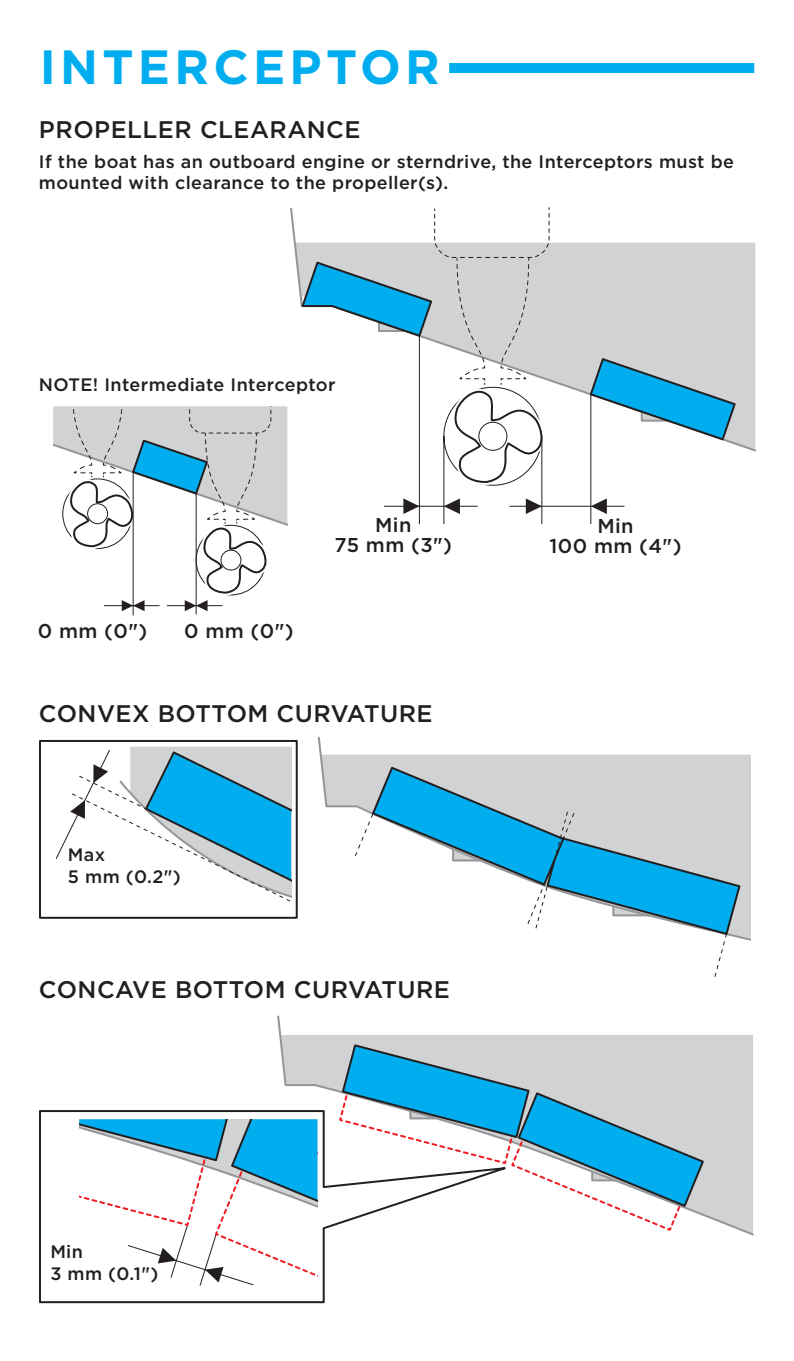
<style>
.page{position:relative;width:794px;height:1361px;background:#fff}
.page>*{position:absolute;margin:0;border:0;box-sizing:border-box;transform-origin:0 0}
.Cover_Heading{font:700 48px "Gotham";letter-spacing:.09em;color:#00aeef}
.Sub_Heading{font:500 24px "Gotham";letter-spacing:.02em;color:#231f20}
.Sub_Heading-2{font:500 20px/20px "Gotham";letter-spacing:.02em;color:#231f20;text-align:center}
.Sub_Heading_Inside{font:500 18px/21.6px "Gotham";letter-spacing:.02em;color:#231f20}
.Sub_Heading-3{font:500 18px/21.6px "Gotham";letter-spacing:.02em;color:#231f20}
</style>
<div class="page">
<div style="left:449px;top:63px;width:305px;height:10px;background:#00aeef"></div>
<svg style="left:55px;top:746px;width:236px;height:156px"></svg>
<div style="left:39px;top:740px;width:259px;height:179px;border:2px solid #231f20"></div>
<svg style="left:39px;top:1110px;width:286px;height:194px"></svg>
<svg style="left:317px;top:736px;width:434px;height:205px"></svg>
<svg style="left:354px;top:765px;width:388px;height:212px"></svg>
<svg style="left:276px;top:1015px;width:478px;height:221px"></svg>
<svg style="left:338px;top:1043px;width:367px;height:189px"></svg>
<svg style="left:53px;top:406px;width:234px;height:205px"></svg>
<hr style="left:133px;top:472px;width:1px;height:143px;background:#231f20">
<hr style="left:196px;top:493px;width:1px;height:121px;background:#231f20">
<svg style="left:290px;top:208px;width:467px;height:244px"></svg>
<svg style="left:300px;top:207px;width:437px;height:318px"></svg>
<p class="Cover_Heading" style="left:40px;top:35px;width:402px">INTERCEPTOR</p>
<p class="Sub_Heading" style="left:39px;top:114px;width:323px">PROPELLER CLEARANCE</p>
<p class="Sub_Heading_Inside" style="left:39px;top:150px;width:696px">If the boat has an outboard engine or sterndrive, the Interceptors must be mounted with clearance to the propeller(s).</p>
<p class="Sub_Heading_Inside" style="left:39px;top:373px;width:298px">NOTE! Intermediate Interceptor</p>
<p class="Sub_Heading-2" style="left:38px;top:621px;width:111px">0 mm (0")</p>
<p class="Sub_Heading-2" style="left:184px;top:621px;width:111px">0 mm (0")</p>
<p class="Sub_Heading-2" style="left:334px;top:515px;width:119px">Min<br>75 mm (3")</p>
<p class="Sub_Heading" style="left:39px;top:697px;width:395px">CONVEX BOTTOM CURVATURE</p>
<p class="Sub_Heading-3" style="left:68px;top:843px;width:114px">Max<br>5 mm (0.2")</p>
<p class="Sub_Heading" style="left:39px;top:973px;width:412px">CONCAVE BOTTOM CURVATURE</p>
<p class="Sub_Heading-3" style="left:50px;top:1241px;width:110px">Min<br>3 mm (0.1")</p>
<p class="Sub_Heading-2" style="left:549px;top:515px;width:133px">Min<br>100 mm (4")</p>
</div>
